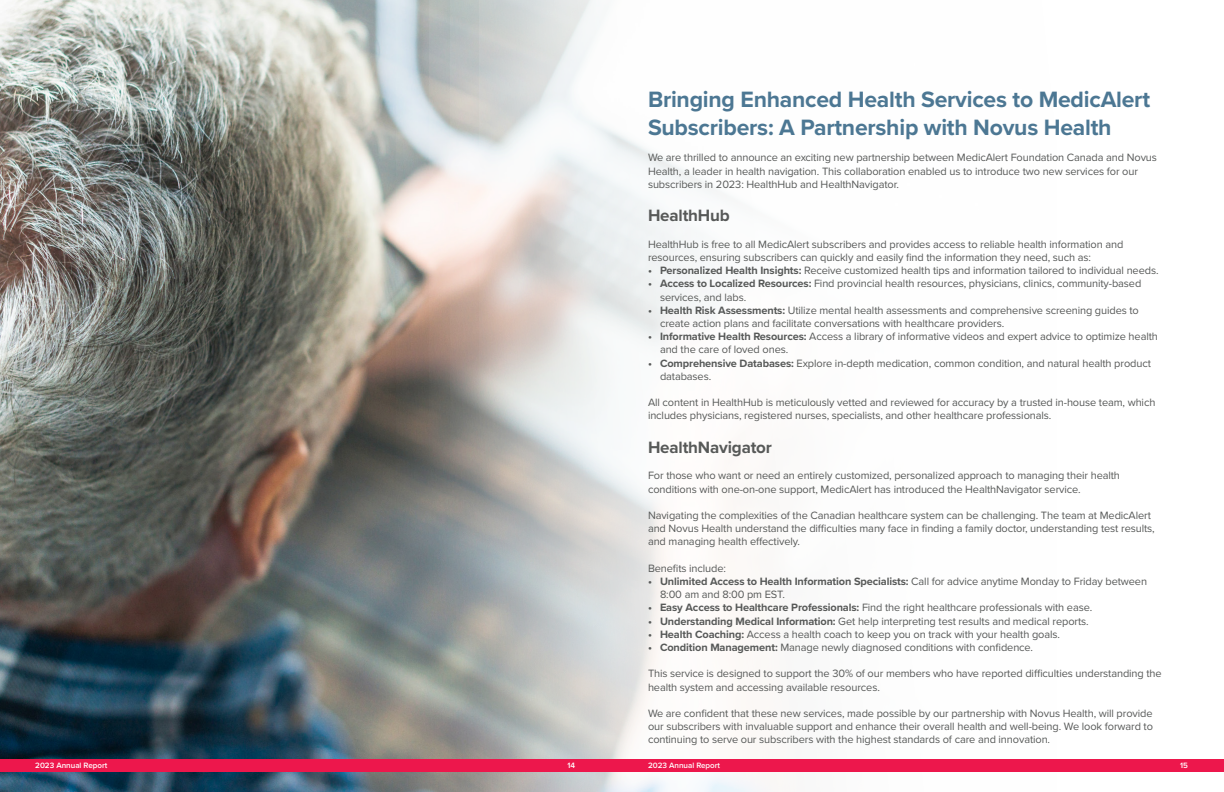
<style>
.page{position:relative;width:1224px;height:792px;background:#fff}
.page>*{position:absolute;margin:0;border:0;box-sizing:border-box;transform-origin:0 0}
.t1{font:700 23px/27.6px "Proxima Nova";letter-spacing:-.01em;color:#4c7793}
.t2{font:700 17px "Proxima Nova";letter-spacing:-.01em;color:#575958}
.t3{font:11px/13.2px "Proxima Nova";letter-spacing:-.01em;color:#575958}
.t4{font:600 8px "Proxima Nova";color:#fff}
.s1{font-weight:700}
</style>
<div class="page">
<img style="left:0;top:0;width:243px;height:792px">
<img style="left:243px;top:0;width:153px;height:792px">
<svg style="left:396px;top:0;width:34px;height:792px;background:#9c9b98"></svg>
<svg style="left:430px;top:0;width:330px;height:792px"></svg>
<div style="left:0;top:759px;width:1224px;height:13px;background:#ed174c"></div>
<h1 class="t1" style="left:648px;top:85px;width:504px">Bringing Enhanced Health Services to MedicAlert<br>Subscribers: A Partnership with Novus Health</h1>
<p class="t3" style="left:648px;top:151px;width:511px">We are thrilled to announce an exciting new partnership between MedicAlert Foundation Canada and Novus<br>Health, a leader in health navigation. This collaboration enabled us to introduce two new services for our subscribers in 2023: HealthHub and HealthNavigator.</p>
<h2 class="t2" style="left:648px;top:203px;width:83px">HealthHub</h2>
<p class="t3" style="left:648px;top:237px;width:477px">HealthHub is free to all MedicAlert subscribers and provides access to reliable health information and resources, ensuring subscribers can quickly and easily find the information they need, such as:</p>
<p class="t3" style="left:648px;top:263px;width:512px"><span class="s1">• Personalized Health Insights:</span> Receive customized health tips and information tailored to individual needs.</p>
<p class="t3" style="left:660px;top:277px;width:483px;text-indent:-12px"><span class="s1">• Access to Localized Resources:</span> Find provincial health resources, physicians, clinics, community-based services, and labs.</p>
<p class="t3" style="left:660px;top:303px;width:480px;text-indent:-12px"><span class="s1">• Health Risk Assessments:</span> Utilize mental health assessments and comprehensive screening guides to create action plans and facilitate conversations with healthcare providers.</p>
<p class="t3" style="left:660px;top:329px;width:499px;text-indent:-12px"><span class="s1">• Informative Health Resources:</span> Access a library of informative videos and expert advice to optimize health and the care of loved ones.</p>
<p class="t3" style="left:660px;top:356px;width:492px;text-indent:-12px"><span class="s1">• Comprehensive Databases:</span> Explore in-depth medication, common condition, and natural health product databases.</p>
<p class="t3" style="left:648px;top:395px;width:509px">All content in HealthHub is meticulously vetted and reviewed for accuracy by a trusted in-house team, which includes physicians, registered nurses, specialists, and other healthcare professionals.</p>
<h2 class="t2" style="left:648px;top:435px;width:126px">HealthNavigator</h2>
<p class="t3" style="left:648px;top:469px;width:474px">For those who want or need an entirely customized, personalized approach to managing their health conditions with one-on-one support, MedicAlert has introduced the HealthNavigator service.</p>
<p class="t3" style="left:648px;top:508px;width:508px">Navigating the complexities of the Canadian healthcare system can be challenging. The team at MedicAlert and Novus Health understand the difficulties many face in finding a family doctor, understanding test results, and managing health effectively.</p>
<p class="t3" style="left:648px;top:561px;width:80px">Benefits include:</p>
<p class="t3" style="left:660px;top:574px;width:489px;text-indent:-12px"><span class="s1">• Unlimited Access to Health Information Specialists:</span> Call for advice anytime Monday to Friday between<br>8:00 am and 8:00 pm EST.</p>
<p class="t3" style="left:648px;top:601px;width:446px"><span class="s1">• Easy Access to Healthcare Professionals:</span> Find the right healthcare professionals with ease.</p>
<p class="t3" style="left:648px;top:614px;width:442px"><span class="s1">• Understanding Medical Information:</span> Get help interpreting test results and medical reports.</p>
<p class="t3" style="left:648px;top:627px;width:414px"><span class="s1">• Health Coaching:</span> Access a health coach to keep you on track with your health goals.</p>
<p class="t3" style="left:648px;top:640px;width:387px"><span class="s1">• Condition Management:</span> Manage newly diagnosed conditions with confidence.</p>
<p class="t3" style="left:648px;top:667px;width:515px">This service is designed to support the 30% of our members who have reported difficulties understanding the health system and accessing available resources.</p>
<p class="t3" style="left:648px;top:706px;width:507px;text-align:justify">We are confident that these new services, made possible by our partnership with Novus Health, will provide our subscribers with invaluable support and enhance their overall health and well-being. We look forward to continuing to serve our subscribers with the highest standards of care and innovation.</p>
<p class="t4" style="left:35px;top:760px;width:74px">2023 Annual Report</p>
<p class="t4" style="left:568px;top:760px;width:9px">14</p>
<p class="t4" style="left:648px;top:760px;width:74px">2023 Annual Report</p>
<p class="t4" style="left:1180px;top:760px;width:9px">15</p>
</div>
